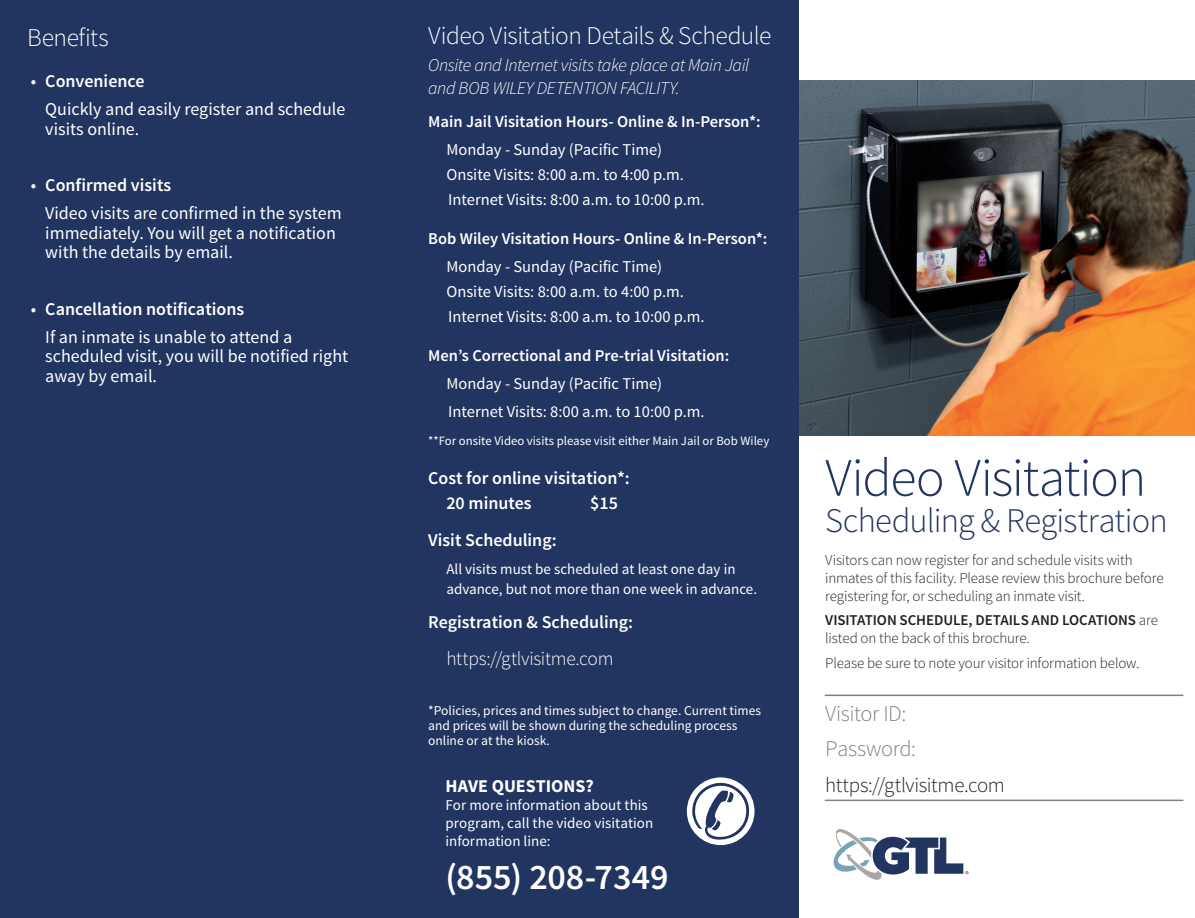
<style>
.page{position:relative;width:1195px;height:918px;background:#fff}
.page>*{position:absolute;margin:0;border:0;box-sizing:border-box;transform-origin:0 0}
.t1{font:300 54px "Source Sans Pro";letter-spacing:-.025em;color:#223560}
.t2{font:600 36px "Source Sans Pro";color:#fff}
.t3{font:300 34.5px "Source Sans Pro";letter-spacing:-.02em;color:#223560}
.t4{font:300 25.5px "Source Sans Pro";letter-spacing:-.015em;color:#fff}
.t5{font:300 22.5px/35.2px "Source Sans Pro";letter-spacing:-.02em;color:#808285}
.t6{font:300 21px "Source Sans Pro";letter-spacing:-.015em;color:#231f20}
.t7{font:300 19.5px "Source Sans Pro";letter-spacing:-.015em;color:#fff}
.t8{font:18px/28.2px "Source Sans Pro";color:#fff}
.t9{font:600 18px/25.5px "Source Sans Pro";color:#fff}
.t10{font:italic 300 18px/22.5px "Source Sans Pro";letter-spacing:-.02em;color:#fff}
.t11{font:700 18px "Source Sans Pro";color:#fff}
.t12{font:16.5px/25.2px "Source Sans Pro";color:#fff}
.t13{font:600 16.5px "Source Sans Pro";color:#fff}
.t14{font:300 15px/18px "Source Sans Pro";letter-spacing:-.01em;color:#231f20}
.t15{font:15px/18px "Source Sans Pro";color:#fff}
.t16{font:600 15px/18px "Source Sans Pro";letter-spacing:-.005em;color:#231f20}
.t17{font:13.5px/15px "Source Sans Pro";color:#fff}
.t18{font:12.75px "Source Sans Pro";color:#fff}
.s1{font-weight:600}
.s2{font-weight:300}
</style>
<div class="page">
<div style="left:0;top:0;width:799px;height:918px;background:#223560"></div>
<img style="left:800px;top:81px;width:395px;height:354px">
<svg style="left:833px;top:829px;width:135px;height:51px"></svg>
<svg style="left:687px;top:777px;width:67px;height:68px"></svg>
<hr style="left:825px;top:695px;width:358px;height:1px;background:#808285">
<hr style="left:825px;top:800px;width:358px;height:1px;background:#808285">
<h3 class="t4" style="left:27px;top:22px;width:83px">Benefits</h3>
<p class="t8" style="left:45px;top:67px;width:302px;text-indent:-15px">• <span class="s1">Convenience<br></span>Quickly and easily register and schedule</p>
<p class="t8" style="left:45px;top:115px;width:95px">visits online.</p>
<p class="t8" style="left:45px;top:171px;width:298px;text-indent:-15px">• <span class="s1">Confirmed visits<br></span>Video visits are confirmed in the system</p>
<p class="t8" style="left:45px;top:223px;width:292px;line-height:19.5px">immediately. You will get a notification with the details by email.</p>
<p class="t8" style="left:45px;top:295px;width:248px;text-indent:-15px">• <span class="s1">Cancellation notifications<br></span>If an inmate is unable to attend a</p>
<p class="t8" style="left:45px;top:347px;width:304px;line-height:19.5px">scheduled visit, you will be notified right away by email.</p>
<h3 class="t4" style="left:428px;top:21px;width:345px">Video Visitation Details &amp; Schedule</h3>
<p class="t10" style="left:428px;top:54px;width:323px">Onsite and Internet visits take place at Main Jail and BOB WILEY DETENTION FACILITY.</p>
<p class="t13" style="left:428px;top:111px;width:334px">Main Jail Visitation Hours- Online &amp; In-Person*:</p>
<p class="t12" style="left:446px;top:137px;width:260px">Monday - Sunday (Pacific Time)<br>Onsite Visits: 8:00 a.m. to 4:00 p.m.<br>Internet Visits: 8:00 a.m. to 10:00 p.m.</p>
<p class="t13" style="left:428px;top:228px;width:341px">Bob Wiley Visitation Hours- Online &amp; In-Person*:</p>
<p class="t12" style="left:446px;top:254px;width:260px">Monday - Sunday (Pacific Time)<br>Onsite Visits: 8:00 a.m. to 4:00 p.m.<br>Internet Visits: 8:00 a.m. to 10:00 p.m.</p>
<p class="t13" style="left:428px;top:345px;width:303px">Men’s Correctional and Pre-trial Visitation:</p>
<p class="t12" style="left:446px;top:370px;width:260px;line-height:28.2px">Monday - Sunday (Pacific Time)<br>Internet Visits: 8:00 a.m. to 10:00 p.m.</p>
<p class="t18" style="left:428px;top:433px;width:343px">**For onsite Video visits please visit either Main Jail or Bob Wiley</p>
<p class="t9" style="left:446px;top:466px;width:185px;text-indent:-18px">Cost for online visitation*:<br>20 minutes</p>
<p class="t9" style="left:590px;top:491px;width:29px">$15</p>
<p class="t9" style="left:428px;top:528px;width:130px">Visit Scheduling:</p>
<p class="t15" style="left:446px;top:560px;width:312px;line-height:19.5px">All visits must be scheduled at least one day in advance, but not more than one week in advance.</p>
<p class="t9" style="left:428px;top:610px;width:207px">Registration &amp; Scheduling:</p>
<p class="t7" style="left:446px;top:647px;width:169px">https://gtlvisitme.com</p>
<p class="t17" style="left:428px;top:704px;width:334px">*Policies, prices and times subject to change. Current times and prices will be shown during the scheduling process online or at the kiosk.</p>
<h1 class="t1" style="left:825px;top:445px;width:323px">Video Visitation</h1>
<h3 class="t3" style="left:825px;top:499px;width:344px">Scheduling &amp; Registration</h3>
<p class="t14" style="left:825px;top:551px;width:340px">Visitors can now register for and schedule visits with inmates of this facility. Please review this brochure before registering for, or scheduling an inmate visit.</p>
<p class="t16" style="left:825px;top:612px;width:334px">VISITATION SCHEDULE, DETAILS AND LOCATIONS <span class="s2">are listed on the back of this brochure.</span></p>
<p class="t14" style="left:825px;top:654px;width:316px">Please be sure to note your visitor information below.</p>
<p class="t5" style="left:825px;top:696px;width:92px">Visitor ID:<br>Password:</p>
<p class="t11" style="left:446px;top:775px;width:150px">HAVE QUESTIONS?</p>
<p class="t6" style="left:825px;top:772px;width:181px">https://gtlvisitme.com</p>
<p class="t15" style="left:446px;top:797px;width:209px">For more information about this program, call the video visitation information line:</p>
<h2 class="t2" style="left:446px;top:855px;width:225px">(855) 208-7349</h2>
</div>
